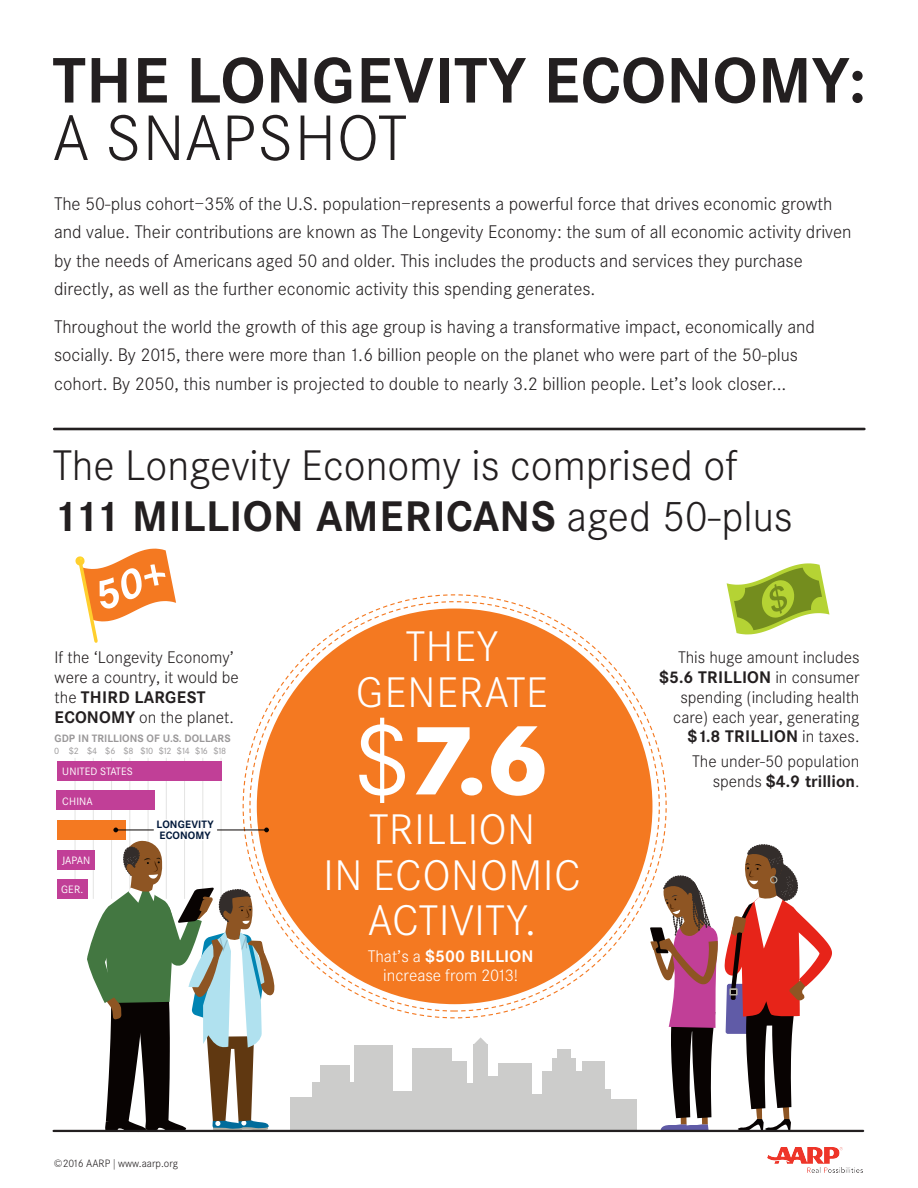
<style>
.page{position:relative;width:918px;height:1188px;background:#fff}
.page>*{position:absolute;margin:0;border:0;box-sizing:border-box;transform-origin:0 0}
.t1{font:800 97.5px "Corporate SBSK";color:#fff}
.t2{font:700 63px "Corporate SBSK";letter-spacing:.005em;color:#231f20}
.t3{font:300 63px "Corporate SBSK";letter-spacing:.01em;color:#231f20}
.t4{font:300 42px/50.4px "Corporate SBSK";color:#231f20}
.t5{font:300 42px/45.5px "Corporate SBSK";letter-spacing:.01em;color:#fff;text-align:center}
.t6{font:300 18px/28.5px "Corporate SBSK";color:#231f20}
.t7{font:300 16.5px/19.8px "Corporate SBSK";color:#231f20;text-align:right}
.t8{font:300 16.5px/19.8px "Corporate SBSK";color:#fff;text-align:center}
.t9{font:700 10.5px "Corporate SBSK";color:#9a9899}
.t10{font:10.5px "Corporate SBSK";letter-spacing:.01em;color:#fff}
.t11{font:300 10.5px "Corporate SBSK";color:#231f20}
.t12{font:700 10.5px/11.4px "Corporate SBSK";letter-spacing:.01em;color:#00183a}
.t13{font:9px "Corporate SBSK";letter-spacing:-.12em;color:#9a9899}
.s1{font-weight:700}
.s2{font-weight:400}
</style>
<div class="page">
<hr style="left:221px;top:758px;width:1px;height:141px;background:#e4e4e3">
<svg style="left:650px;top:842px;width:182px;height:288px"></svg>
<svg style="left:75px;top:549px;width:101px;height:94px"></svg>
<svg style="left:727px;top:563px;width:102px;height:71px"></svg>
<div style="left:257px;top:609px;width:395px;height:395px;background:#f47921;border-radius:50%"></div>
<svg style="left:473px;top:1037px;width:15px;height:8px"></svg>
<div style="left:290px;top:1098px;width:43px;height:33px;background:#cccccb"></div>
<div style="left:313px;top:1083px;width:49px;height:48px;background:#cccccb"></div>
<div style="left:520px;top:1094px;width:40px;height:37px;background:#cccccb"></div>
<div style="left:388px;top:1091px;width:28px;height:40px;background:#cccccb"></div>
<div style="left:320px;top:1066px;width:30px;height:65px;background:#cccccb"></div>
<div style="left:587px;top:1090px;width:24px;height:41px;background:#cccccb"></div>
<div style="left:583px;top:1062px;width:22px;height:69px;background:#cccccb"></div>
<div style="left:557px;top:1049px;width:14px;height:27px;background:#cccccb"></div>
<div style="left:552px;top:1058px;width:24px;height:27px;background:#cccccb"></div>
<div style="left:542px;top:1072px;width:54px;height:59px;background:#cccccb"></div>
<div style="left:354px;top:1046px;width:39px;height:85px;background:#cccccb"></div>
<div style="left:498px;top:1064px;width:33px;height:67px;background:#cccccb"></div>
<div style="left:412px;top:1048px;width:39px;height:83px;background:#cccccb"></div>
<div style="left:421px;top:1062px;width:46px;height:69px;background:#cccccb"></div>
<div style="left:447px;top:1083px;width:36px;height:48px;background:#cccccb"></div>
<div style="left:601px;top:1100px;width:36px;height:31px;background:#cccccb"></div>
<div style="left:473px;top:1045px;width:15px;height:86px;background:#cccccb"></div>
<div style="left:479px;top:1076px;width:22px;height:55px;background:#cccccb"></div>
<img style="left:767px;top:1148px;width:96px;height:24px">
<hr style="left:203px;top:758px;width:1px;height:141px;background:#e4e4e3">
<hr style="left:184px;top:758px;width:1px;height:141px;background:#e4e4e3">
<hr style="left:166px;top:758px;width:1px;height:141px;background:#e4e4e3">
<hr style="left:148px;top:758px;width:1px;height:141px;background:#e4e4e3">
<hr style="left:130px;top:758px;width:1px;height:141px;background:#e4e4e3">
<hr style="left:111px;top:758px;width:1px;height:141px;background:#e4e4e3">
<hr style="left:93px;top:758px;width:1px;height:141px;background:#e4e4e3">
<hr style="left:75px;top:758px;width:1px;height:141px;background:#e4e4e3">
<div style="left:57px;top:761px;width:164px;height:20px;background:#c13f97"></div>
<div style="left:57px;top:791px;width:98px;height:19px;background:#c13f97"></div>
<div style="left:57px;top:820px;width:69px;height:20px;background:#f47921"></div>
<div style="left:57px;top:850px;width:37px;height:19px;background:#c13f97"></div>
<div style="left:57px;top:879px;width:30px;height:20px;background:#c13f97"></div>
<svg style="left:87px;top:818px;width:193px;height:315px"></svg>
<hr style="left:54px;top:428px;width:810px;height:2px;background:#231f20">
<hr style="left:54px;top:1130px;width:809px;height:2px;background:#231f20">
<h2 class="t2" style="left:52px;top:42px;width:815px">THE LONGEVITY ECONOMY:</h2>
<h2 class="t3" style="left:52px;top:102px;width:357px">A SNAPSHOT</h2>
<p class="t6" style="left:54px;top:190px;width:799px">The 50-plus cohort—35% of the U.S. population—represents a powerful force that drives economic growth and value. Their contributions are known as The Longevity Economy: the sum of all economic activity driven by the needs of Americans aged 50 and older. This includes the products and services they purchase directly, as well as the further economic activity this spending generates.</p>
<p class="t6" style="left:54px;top:313px;width:762px">Throughout the world the growth of this age group is having a transformative impact, economically and socially. By 2015, there were more than 1.6 billion people on the planet who were part of the 50-plus cohort. By 2050, this number is projected to double to nearly 3.2 billion people. Let’s look closer...</p>
<h3 class="t4" style="left:52px;top:441px;width:742px">The Longevity Economy is comprised of<br><span class="s1">111 MILLION AMERICANS</span> aged 50-plus</h3>
<p class="t7" style="left:55px;top:648px;width:186px;text-align:left">If the ‘Longevity Economy’ were a country, it would be the <span class="s1">THIRD LARGEST<br>ECONOMY</span> on the planet.</p>
<p class="t9" style="left:55px;top:732px;width:178px">GDP IN TRILLIONS OF U.S. DOLLARS</p>
<p class="t13" style="left:87px;top:746px;width:141px">$4 $6 $8 $10 $12 $14 $16 $18</p>
<p class="t13" style="left:54px;top:746px;width:26px">0 $2</p>
<p class="t10" style="left:62px;top:765px;width:72px">UNITED STATES</p>
<p class="t10" style="left:62px;top:795px;width:32px">CHINA</p>
<p class="t10" style="left:62px;top:854px;width:30px">JAPAN</p>
<p class="t10" style="left:61px;top:883px;width:24px">GER.</p>
<p class="t12" style="left:157px;top:819px;width:59px">LONGEVITY<br>ECONOMY</p>
<p class="t11" style="left:54px;top:1157px;width:126px">©2016 AARP | www.aarp.org</p>
<h3 class="t5" style="left:356px;top:624px;width:194px">THEY<br>GENERATE</h3>
<h1 class="t1" style="left:354px;top:698px;width:197px"><span class="s2">$</span>7.6</h1>
<h3 class="t5" style="left:323px;top:807px;width:259px">TRILLION<br>IN ECONOMIC<br>ACTIVITY.</h3>
<p class="t8" style="left:368px;top:946px;width:167px">That’s a <span class="s1">$500 BILLION </span>increase from 2013!</p>
<p class="t7" style="left:659px;top:648px;width:202px">This huge amount includes <span class="s1">$5.6 TRILLION</span> in consumer spending (including health care) each year, generating <span class="s1">$1.8 TRILLION</span> in taxes.</p>
<p class="t7" style="left:692px;top:751px;width:169px">The under-50 population spends <span class="s1">$4.9 trillion</span>.</p>
</div>
